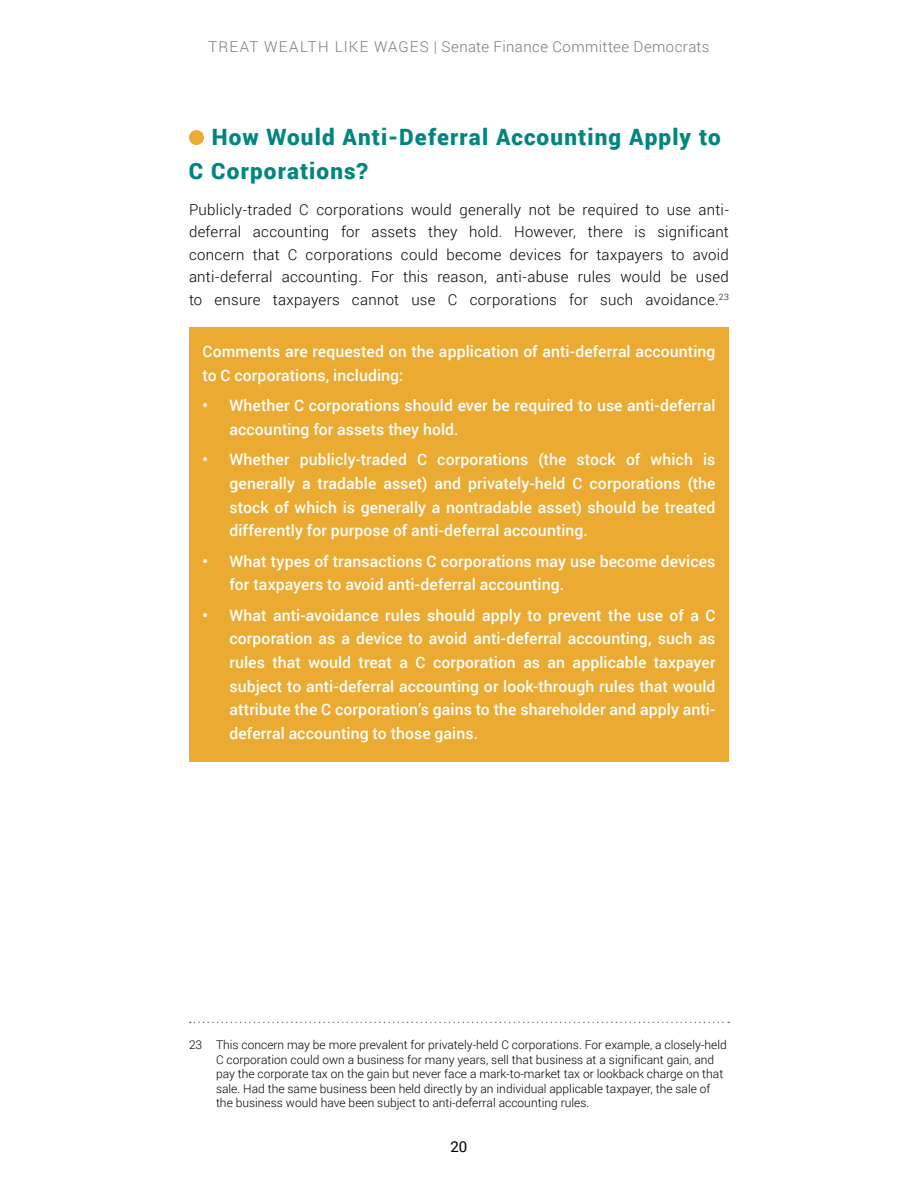
<style>
.page{position:relative;width:918px;height:1188px;background:#fff}
.page>*{position:absolute;margin:0;border:0;box-sizing:border-box;transform-origin:0 0}
.t1{font:900 22.5px/33.8px "Roboto";letter-spacing:.05em;color:#00867f}
.t2{font:500 15.75px/23.7px "Roboto";letter-spacing:.005em;color:#fff}
.t3{font:300 15px/22.5px "Roboto";letter-spacing:.02em;color:#000;text-align:justify}
.t4{font:300 15px "Roboto";letter-spacing:.03em;color:#797a7d}
.t5{font:15px "Roboto";color:#000}
.t6{font:300 12px/14.4px "Roboto";color:#000}
</style>
<div class="page">
<div style="left:189px;top:130px;width:15px;height:15px;background:#ebab33;border-radius:50%"></div>
<svg style="left:190px;top:1022px;width:539px;height:1px"></svg>
<div style="left:189px;top:327px;width:540px;height:435px;background:#ebab33"></div>
<p class="t4" style="left:208px;top:36px;width:503px">TREAT WEALTH LIKE WAGES | Senate Finance Committee Democrats</p>
<h1 class="t1" style="left:189px;top:119px;width:533px;text-indent:23px">How Would Anti-Deferral Accounting Apply to<br>C Corporations?</h1>
<p class="t3" style="left:189px;top:198px;width:542px">Publicly-traded C corporations would generally not be required to use anti&shy;deferral accounting for assets they hold. However, there is significant concern that C corporations could become devices for taxpayers to avoid anti-deferral accounting. For this reason, anti-abuse rules would be used to ensure taxpayers cannot use C corporations for such avoidance.<sup>23</sup></p>
<p class="t2" style="left:202px;top:339px;width:514px">Comments are requested on the application of anti-deferral accounting to C corporations, including:</p>
<p class="t2" style="left:229px;top:394px;width:487px;text-indent:-27px">• Whether C corporations should ever be required to use anti-deferral accounting for assets they hold.</p>
<p class="t2" style="left:229px;top:447px;width:487px;text-align:justify;text-indent:-27px">• Whether publicly-traded C corporations (the stock of which is generally a tradable asset) and privately-held C corporations (the stock of which is generally a nontradable asset) should be treated differently for purpose of anti-deferral accounting.</p>
<p class="t2" style="left:229px;top:549px;width:487px;text-indent:-27px">• What types of transactions C corporations may use become devices for taxpayers to avoid anti-deferral accounting.</p>
<p class="t2" style="left:229px;top:603px;width:487px;text-align:justify;text-indent:-27px">• What anti-avoidance rules should apply to prevent the use of a C corporation as a device to avoid anti-deferral accounting, such as rules that would treat a C corporation as an applicable taxpayer subject to anti-deferral accounting or look-through rules that would attribute the C corporation’s gains to the shareholder and apply anti&shy;deferral accounting to those gains.</p>
<p class="t6" style="left:216px;top:1038px;width:512px;text-indent:-27px">23 This concern may be more prevalent for privately-held C corporations. For example, a closely-held C corporation could own a business for many years, sell that business at a significant gain, and pay the corporate tax on the gain but never face a mark-to-market tax or lookback charge on that sale. Had the same business been held directly by an individual applicable taxpayer, the sale of the business would have been subject to anti-deferral accounting rules.</p>
<p class="t5" style="left:451px;top:1136px;width:18px">20</p>
</div>
